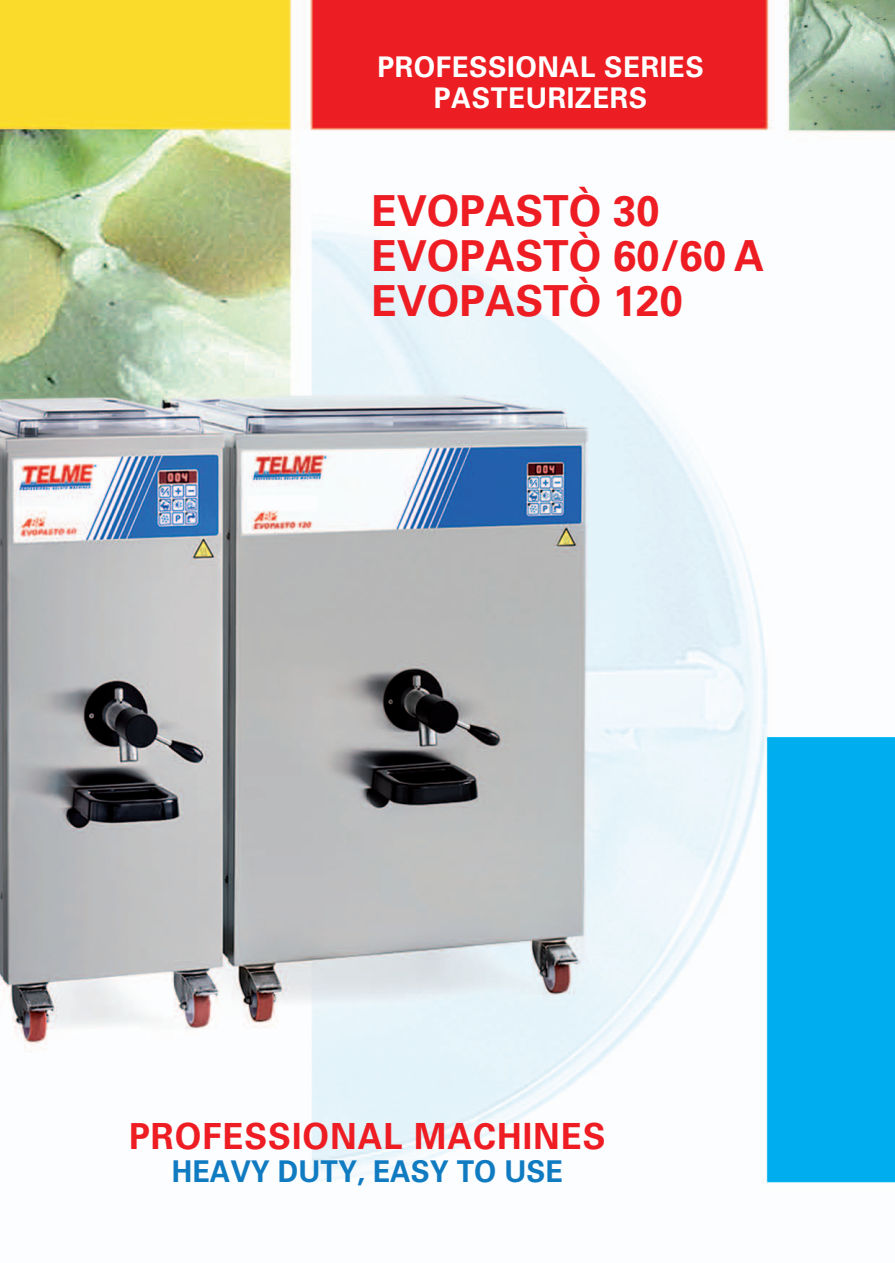
<style>
.page{position:relative;width:895px;height:1263px;background:#fff}
.page>*{position:absolute;margin:0;border:0;box-sizing:border-box;transform-origin:0 0}
.t1{font:700 42.75px "Univers";color:#ee1d23}
.t2{font:700 36px "Univers";letter-spacing:.03em;color:#ee1d23;scale:.95 1}
.t3{font:700 30px "Univers";color:#107bc1;scale:.95 1}
.t4{font:700 28.5px "Univers";letter-spacing:.02em;color:#fff}
</style>
<div class="page">
<img style="left:0;top:0;width:895px;height:1183px">
<p class="t4" style="left:377px;top:50px;width:328px">PROFESSIONAL SERIES</p>
<p class="t4" style="left:434px;top:81px;width:215px">PASTEURIZERS</p>
<p class="t1" style="left:371px;top:186px;width:290px">EVOPASTÒ 30</p>
<p class="t1" style="left:371px;top:231px;width:395px">EVOPASTÒ 60/60 A</p>
<p class="t1" style="left:371px;top:276px;width:313px">EVOPASTÒ 120</p>
<p class="t2" style="left:129px;top:1115px;width:503px">PROFESSIONAL MACHINES</p>
<p class="t3" style="left:172px;top:1154px;width:413px">HEAVY DUTY, EASY TO USE</p>
</div>
